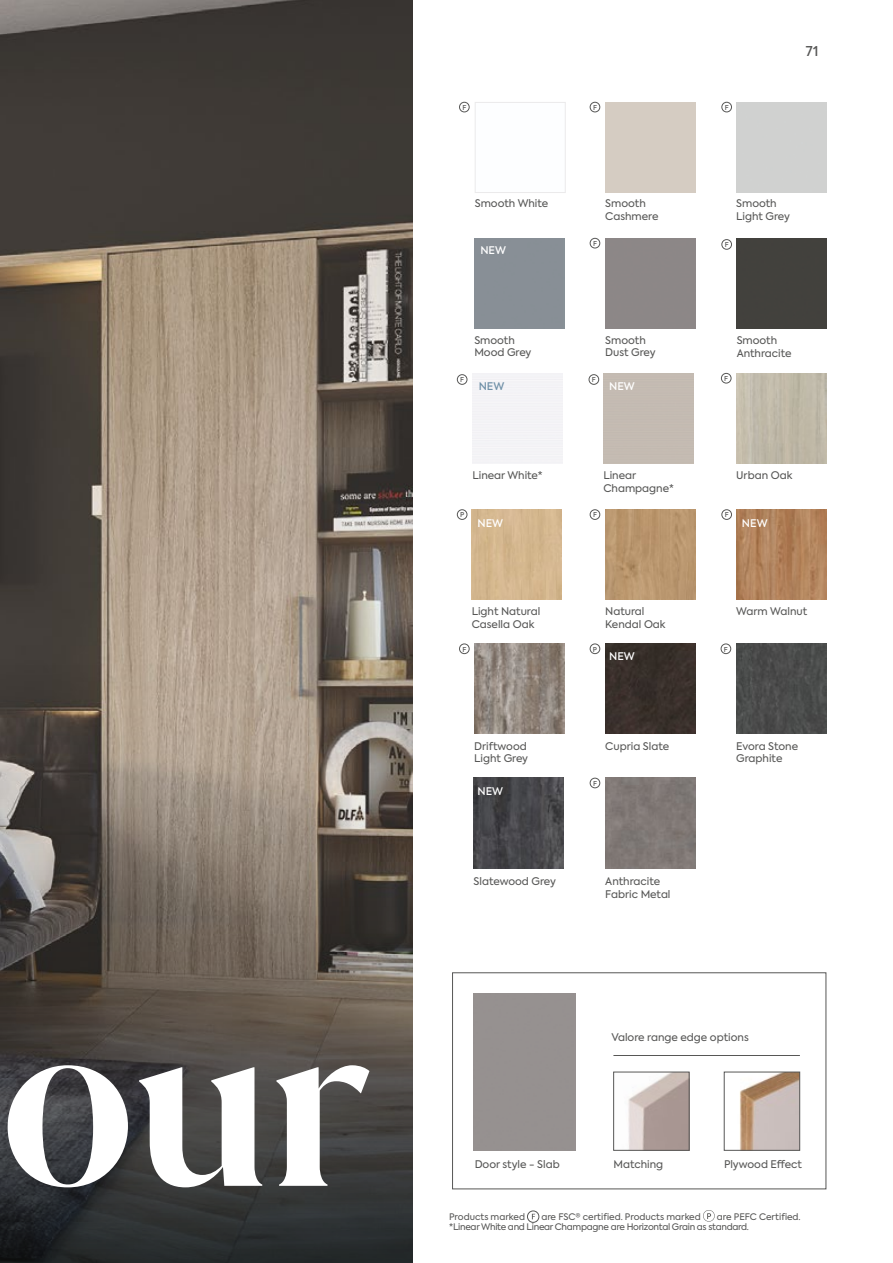
<style>
.page{position:relative;width:893px;height:1263px;background:#fff}
.page>*{position:absolute;margin:0;border:0;box-sizing:border-box;transform-origin:0 0}
.t1{font:500 13.5px "Axiforma";color:#575756}
.t2{font:10.5px/12.6px "Axiforma";color:#575756}
.t3{font:500 10.5px "Axiforma";color:#fff}
.t4{font:500 10.5px "Axiforma";color:#6f90a7}
.t5{font:9px/10.8px "Axiforma";letter-spacing:-.03em;color:#575756}
.t6{font:9px "Axiforma";color:#575756}
.t7{font:500 6.75px "Axiforma";color:#575756}
</style>
<div class="page">
<svg style="left:0;top:0;width:412px;height:1263px;background:#6b6259"></svg>
<div style="left:737px;top:238px;width:90px;height:90px;background:#42413d"></div>
<img style="left:474px;top:644px;width:90px;height:90px">
<div style="left:605px;top:644px;width:90px;height:90px;background:#382f2a"></div>
<img style="left:736px;top:644px;width:90px;height:90px">
<img style="left:605px;top:509px;width:90px;height:91px">
<img style="left:736px;top:509px;width:90px;height:91px">
<div style="left:472px;top:509px;width:90px;height:91px;background:#d4b78f"></div>
<img style="left:736px;top:373px;width:90px;height:90px">
<img style="left:739px;top:1074px;width:59px;height:74px">
<div style="left:724px;top:1072px;width:76px;height:78px;border:1px solid #575756"></div>
<img style="left:628px;top:1074px;width:59px;height:74px">
<div style="left:613px;top:1072px;width:76px;height:78px;border:1px solid #575756"></div>
<div style="left:452px;top:972px;width:374px;height:217px;border:1px solid #575756"></div>
<hr style="left:613px;top:1055px;width:187px;height:1px;background:#575756">
<div style="left:475px;top:102px;width:91px;height:91px;border:1px solid #ebeaeb"></div>
<img style="left:474px;top:778px;width:90px;height:90px">
<svg style="left:0;top:1013px;width:369px;height:174px"></svg>
<div style="left:527px;top:1211px;width:12px;height:11px;border:1px solid #575756;border-radius:50%"></div>
<svg style="left:703px;top:1210px;width:12px;height:12px"></svg>
<div style="left:605px;top:778px;width:90px;height:90px;background:#807875"></div>
<div style="left:722px;top:239px;width:10px;height:10px;border:1px solid #575756;border-radius:50%"></div>
<div style="left:457px;top:374px;width:10px;height:11px;border:1px solid #575756;border-radius:50%"></div>
<div style="left:589px;top:374px;width:10px;height:11px;border:1px solid #575756;border-radius:50%"></div>
<div style="left:722px;top:509px;width:10px;height:11px;border:1px solid #575756;border-radius:50%"></div>
<div style="left:457px;top:509px;width:10px;height:11px;border:1px solid #575756;border-radius:50%"></div>
<div style="left:590px;top:238px;width:10px;height:10px;border:1px solid #575756;border-radius:50%"></div>
<div style="left:459px;top:102px;width:10px;height:10px;border:1px solid #575756;border-radius:50%"></div>
<div style="left:721px;top:373px;width:10px;height:10px;border:1px solid #575756;border-radius:50%"></div>
<div style="left:459px;top:644px;width:10px;height:10px;border:1px solid #575756;border-radius:50%"></div>
<div style="left:590px;top:509px;width:10px;height:11px;border:1px solid #575756;border-radius:50%"></div>
<div style="left:590px;top:644px;width:10px;height:10px;border:1px solid #575756;border-radius:50%"></div>
<div style="left:721px;top:644px;width:10px;height:10px;border:1px solid #575756;border-radius:50%"></div>
<div style="left:590px;top:102px;width:10px;height:10px;border:1px solid #575756;border-radius:50%"></div>
<div style="left:722px;top:102px;width:10px;height:10px;border:1px solid #575756;border-radius:50%"></div>
<div style="left:590px;top:778px;width:10px;height:10px;border:1px solid #575756;border-radius:50%"></div>
<p class="t7" style="left:462px;top:103px;width:5px">F</p>
<p class="t7" style="left:593px;top:103px;width:5px">F</p>
<p class="t7" style="left:725px;top:103px;width:5px">F</p>
<p class="t1" style="left:806px;top:42px;width:14px">71</p>
<p class="t2" style="left:475px;top:197px;width:75px">Smooth White</p>
<p class="t2" style="left:605px;top:197px;width:55px">Smooth<br>Cashmere</p>
<p class="t2" style="left:736px;top:197px;width:55px">Smooth<br>Light Grey</p>
<p class="t3" style="left:480px;top:243px;width:27px">NEW</p>
<p class="t7" style="left:593px;top:239px;width:5px">F</p>
<p class="t7" style="left:725px;top:240px;width:5px">F</p>
<p class="t2" style="left:474px;top:334px;width:59px">Smooth<br>Mood Grey</p>
<p class="t2" style="left:605px;top:334px;width:52px">Smooth<br>Dust Grey</p>
<p class="t2" style="left:737px;top:334px;width:56px">Smooth<br>Anthracite</p>
<p class="t7" style="left:460px;top:375px;width:5px">F</p>
<p class="t7" style="left:592px;top:375px;width:5px">F</p>
<p class="t4" style="left:479px;top:379px;width:27px">NEW</p>
<p class="t3" style="left:609px;top:379px;width:27px">NEW</p>
<p class="t7" style="left:724px;top:374px;width:5px">F</p>
<p class="t2" style="left:472px;top:469px;width:72px">Linear White*</p>
<p class="t2" style="left:603px;top:469px;width:72px">Linear<br>Champagne*</p>
<p class="t2" style="left:736px;top:469px;width:58px">Urban Oak</p>
<p class="t7" style="left:460px;top:510px;width:6px">P</p>
<p class="t7" style="left:725px;top:510px;width:5px">F</p>
<p class="t7" style="left:593px;top:510px;width:5px">F</p>
<p class="t3" style="left:477px;top:516px;width:27px">NEW</p>
<p class="t3" style="left:742px;top:516px;width:27px">NEW</p>
<p class="t2" style="left:472px;top:605px;width:70px">Light Natural</p>
<p class="t2" style="left:736px;top:605px;width:73px">Warm Walnut</p>
<p class="t2" style="left:472px;top:618px;width:64px">Casella Oak</p>
<p class="t2" style="left:605px;top:605px;width:62px">Natural<br>Kendal Oak</p>
<p class="t7" style="left:462px;top:645px;width:5px">F</p>
<p class="t7" style="left:593px;top:645px;width:6px">P</p>
<p class="t7" style="left:724px;top:645px;width:5px">F</p>
<p class="t3" style="left:609px;top:649px;width:27px">NEW</p>
<p class="t2" style="left:474px;top:740px;width:55px">Driftwood<br>Light Grey</p>
<p class="t2" style="left:605px;top:740px;width:65px">Cupria Slate</p>
<p class="t2" style="left:736px;top:740px;width:63px">Evora Stone<br>Graphite</p>
<p class="t3" style="left:477px;top:785px;width:27px">NEW</p>
<p class="t7" style="left:593px;top:779px;width:5px">F</p>
<p class="t2" style="left:474px;top:875px;width:84px">Slatewood Grey</p>
<p class="t2" style="left:605px;top:875px;width:67px">Anthracite<br>Fabric Metal</p>
<p class="t2" style="left:611px;top:1031px;width:139px">Valore range edge options</p>
<p class="t2" style="left:475px;top:1158px;width:87px">Door style - Slab</p>
<p class="t2" style="left:613px;top:1158px;width:51px">Matching</p>
<p class="t2" style="left:724px;top:1158px;width:80px">Plywood Effect</p>
<p class="t5" style="left:449px;top:1211px;width:353px;text-indent:268px">are PEFC Certified. *Linear White and Linear Champagne are Horizontal Grain as standard.</p>
<p class="t6" style="left:449px;top:1210px;width:77px">Products marked</p>
<p class="t6" style="left:541px;top:1210px;width:161px">are FSC® certified. Products marked</p>
</div>
